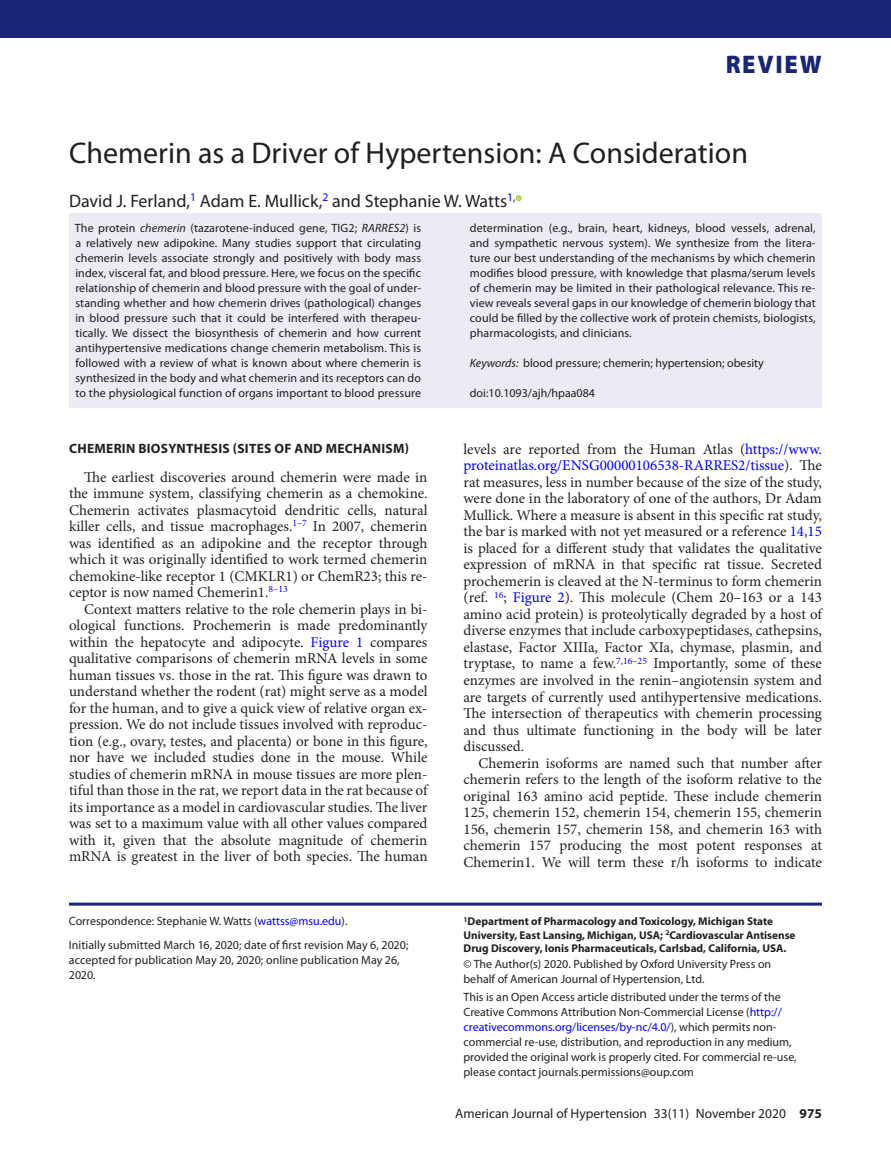
<style>
.page{position:relative;width:891px;height:1175px;background:#fff}
.page>*{position:absolute;margin:0;border:0;box-sizing:border-box;transform-origin:0 0}
.t1{font:30px "Myriad Pro";color:#231f20}
.t2{font:900 25.5px "Myriad Pro";letter-spacing:.07em;color:#192575;scale:.95 1}
.t3{font:18px "Myriad Pro";color:#231f20}
.t4{font:15px/16.5px "Minion Pro";color:#231f20;text-align:justify}
.t5{font:13.5px "Myriad Pro";color:#231f20}
.t6{font:700 13.5px "Myriad Pro";letter-spacing:.02em;color:#231f20}
.t7{font:12px/15px "Myriad Pro";color:#231f20}
.t8{font:700 11.25px/13.5px "Myriad Pro";color:#231f20}
.s1{font-style:italic}
.s2{color:#00f}
.s3{font-weight:700}
</style>
<div class="page">
<div style="left:0;top:0;width:891px;height:38px;background:#192575"></div>
<hr style="left:69px;top:902px;width:753px;height:3px;background:#192575">
<svg style="left:516px;top:195px;width:6px;height:6px"></svg>
<div style="left:69px;top:213px;width:753px;height:195px;background:#ebebf4"></div>
<h2 class="t2" style="left:726px;top:50px;width:103px">REVIEW</h2>
<h1 class="t1" style="left:69px;top:135px;width:680px">Chemerin as a Driver of Hypertension: A Consideration</h1>
<p class="t3" style="left:69px;top:190px;width:448px">David J. Ferland,<sup>1</sup> Adam E. Mullick,<sup>2</sup> and Stephanie W. Watts<sup>1</sup><sup>,</sup></p>
<p class="t7" style="left:75px;top:221px;width:348px;text-align:justify">The protein <span class="s1">chemerin</span> (tazarotene-induced gene, TIG2; <span class="s1">RARRES2</span>) is a relatively new adipokine. Many studies support that circulating chemerin levels associate strongly and positively with body mass index, visceral fat, and blood pressure. Here, we focus on the specific relationship of chemerin and blood pressure with the goal of under&shy;standing whether and how chemerin drives (pathological) changes in blood pressure such that it could be interfered with therapeu&shy;tically. We dissect the biosynthesis of chemerin and how current antihypertensive medications change chemerin metabolism. This is followed with a review of what is known about where chemerin is synthesized in the body and what chemerin and its receptors can do to the physiological function of organs important to blood pressure</p>
<p class="t7" style="left:470px;top:221px;width:347px;text-align:justify">determination (e.g., brain, heart, kidneys, blood vessels, adrenal, and sympathetic nervous system). We synthesize from the litera&shy;ture our best understanding of the mechanisms by which chemerin modifies blood pressure, with knowledge that plasma/serum levels of chemerin may be limited in their pathological relevance. This re&shy;view reveals several gaps in our knowledge of chemerin biology that could be filled by the collective work of protein chemists, biologists, pharmacologists, and clinicians.</p>
<p class="t7" style="left:470px;top:356px;width:296px"><span class="s1">Keywords:</span> blood pressure; chemerin; hypertension; obesity</p>
<p class="t7" style="left:470px;top:386px;width:127px">doi:10.1093/ajh/hpaa084</p>
<p class="t6" style="left:69px;top:439px;width:341px">CHEMERIN BIOSYNTHESIS (SITES OF AND MECHANISM)</p>
<p class="t4" style="left:69px;top:468px;width:360px;text-indent:15px">The earliest discoveries around chemerin were made in the immune system, classifying chemerin as a chemokine.<br>Chemerin activates plasmacytoid dendritic cells, natural killer cells, and tissue macrophages.<sup>1</sup><sup>–</sup><sup>7</sup> In 2007, chemerin was identified as an adipokine and the receptor through which it was originally identified to work termed chemerin chemokine-like receptor 1 (CMKLR1) or ChemR23; this re&shy;ceptor is now named Chemerin1.<sup>8</sup><sup>–</sup><sup>13</sup></p>
<p class="t4" style="left:69px;top:600px;width:360px;text-indent:15px">Context matters relative to the role chemerin plays in bi&shy;ological functions. Prochemerin is made predominantly within the hepatocyte and adipocyte. <span class="s2">Figure 1</span> compares qualitative comparisons of chemerin mRNA levels in some human tissues vs. those in the rat. This figure was drawn to understand whether the rodent (rat) might serve as a model for the human, and to give a quick view of relative organ ex&shy;pression. We do not include tissues involved with reproduc&shy;tion (e.g., ovary, testes, and placenta) or bone in this figure, nor have we included studies done in the mouse. While studies of chemerin mRNA in mouse tissues are more plen&shy;tiful than those in the rat, we report data in the rat because of its importance as a model in cardiovascular studies. The liver was set to a maximum value with all other values compared with it, given that the absolute magnitude of chemerin mRNA is greatest in the liver of both species. The human</p>
<p class="t7" style="left:69px;top:908px;width:341px;line-height:24px">Correspondence: Stephanie W. Watts (<span class="s2">wattss@msu.edu</span>).<br>Initially submitted March 16, 2020; date of first revision May 6, 2020;</p>
<p class="t7" style="left:69px;top:952px;width:332px">accepted for publication May 20, 2020; online publication May 26,<br>2020.</p>
<p class="t4" style="left:463px;top:441px;width:360px">levels are reported from the Human Atlas (<span class="s2">https://www. proteinatlas.org/ENSG00000106538-RARRES2/tissue</span>). The rat measures, less in number because of the size of the study, were done in the laboratory of one of the authors, Dr Adam Mullick. Where a measure is absent in this specific rat study, the bar is marked with not yet measured or a reference <span class="s2">14</span>,<span class="s2">15 </span>is placed for a different study that validates the qualitative expression of mRNA in that specific rat tissue. Secreted prochemerin is cleaved at the N-terminus to form chemerin (ref. <sup>16</sup>; <span class="s2">Figure 2</span>). This molecule (Chem 20–163 or a 143 amino acid protein) is proteolytically degraded by a host of diverse enzymes that include carboxypeptidases, cathepsins, elastase, Factor XIIIa, Factor XIa, chymase, plasmin, and tryptase, to name a few.<sup>7</sup><sup>,</sup><sup>16</sup><sup>–</sup><sup>25</sup> Importantly, some of these enzymes are involved in the renin–angiotensin system and are targets of currently used antihypertensive medications.<br>The intersection of therapeutics with chemerin processing and thus ultimate functioning in the body will be later discussed.</p>
<p class="t4" style="left:463px;top:754px;width:360px;text-indent:15px">Chemerin isoforms are named such that number after chemerin refers to the length of the isoform relative to the original 163 amino acid peptide. These include chemerin 125, chemerin 152, chemerin 154, chemerin 155, chemerin 156, chemerin 157, chemerin 158, and chemerin 163 with chemerin 157 producing the most potent responses at Chemerin1. We will term these r/h isoforms to indicate</p>
<p class="t8" style="left:463px;top:914px;width:333px"><sup>1</sup>Department of Pharmacology and Toxicology, Michigan State<br>University, East Lansing, Michigan, USA; <sup>2</sup>Cardiovascular Antisense<br>Drug Discovery, Ionis Pharmaceuticals, Carlsbad, California, USA.</p>
<p class="t7" style="left:463px;top:956px;width:309px">© The Author(s) 2020. Published by Oxford University Press on behalf of American Journal of Hypertension, Ltd.</p>
<p class="t7" style="left:463px;top:989px;width:335px">This is an Open Access article distributed under the terms of the Creative Commons Attribution Non-Commercial License (<span class="s2">http:// creativecommons.org/licenses/by-nc/4.0/</span>), which permits non&shy;commercial re-use, distribution, and reproduction in any medium, provided the original work is properly cited. For commercial re-use, please contact journals.permissions@oup.com</p>
<p class="t5" style="left:455px;top:1105px;width:368px">American Journal of Hypertension 33(11) November 2020 <span class="s3">975</span></p>
</div>
